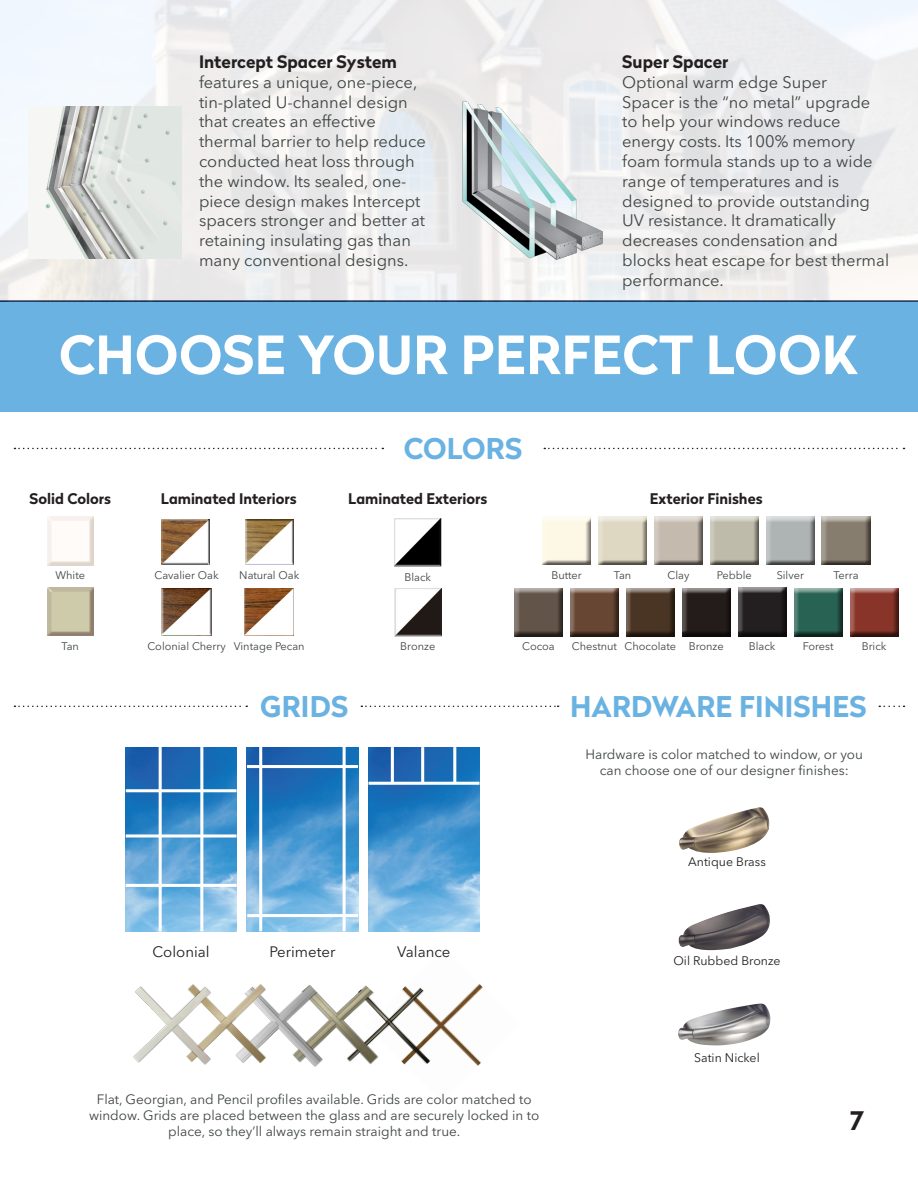
<style>
.page{position:relative;width:918px;height:1188px;background:#fff}
.page>*{position:absolute;margin:0;border:0;box-sizing:border-box;transform-origin:0 0}
.t1{font:700 52.5px "Radikal";letter-spacing:.005em;color:#fff}
.t2{font:700 28.5px "Radikal";letter-spacing:.005em;color:#6ab2e2}
.t3{font:700 25.5px "Radikal";color:#231f20}
.t4{font:700 17.1px "Radikal";color:#231f20}
.t5{font:16.5px/19.8px "Avenir Next W1 G";color:#3f4543}
.t6{font:15px "Avenir Next W1 G";color:#231f20}
.t7{font:700 14.7px "Radikal";color:#231f20}
.t8{font:13.5px/16.2px "Avenir Next W1 G";color:#3f4543;text-align:center}
.t9{font:12.3px "Avenir Next W1 G";color:#231f20}
.t10{font:10.95px "Avenir Next W1 G";color:#3f4543}
</style>
<div class="page">
<div style="left:0;top:302px;width:918px;height:110px;background:#6ab2e2"></div>
<svg style="left:1px;top:0;width:917px;height:300px;fill:#ededee"></svg>
<img style="left:29px;top:106px;width:152px;height:152px">
<img style="left:449px;top:92px;width:161px;height:180px">
<hr style="left:0;top:300px;width:918px;height:2px;background:#162b53">
<img style="left:468px;top:984px;width:15px;height:82px">
<img style="left:412px;top:987px;width:56px;height:77px">
<img style="left:359px;top:985px;width:53px;height:80px">
<img style="left:303px;top:985px;width:56px;height:82px">
<img style="left:250px;top:984px;width:53px;height:80px">
<img style="left:133px;top:984px;width:117px;height:81px">
<svg style="left:14px;top:706px;width:233px;height:1px"></svg>
<svg style="left:14px;top:448px;width:369px;height:1px"></svg>
<svg style="left:544px;top:448px;width:361px;height:1px"></svg>
<svg style="left:879px;top:706px;width:26px;height:1px"></svg>
<img style="left:247px;top:747px;width:111px;height:184px">
<hr style="left:259px;top:747px;width:3px;height:184px;background:#fff">
<hr style="left:343px;top:747px;width:3px;height:184px;background:#fff">
<hr style="left:247px;top:765px;width:111px;height:3px;background:#fff">
<hr style="left:247px;top:914px;width:111px;height:3px;background:#fff">
<img style="left:126px;top:747px;width:111px;height:184px">
<hr style="left:159px;top:747px;width:3px;height:184px;background:#fff">
<hr style="left:126px;top:884px;width:111px;height:3px;background:#fff">
<hr style="left:200px;top:747px;width:3px;height:184px;background:#fff">
<hr style="left:126px;top:789px;width:111px;height:3px;background:#fff">
<svg style="left:126px;top:834px;width:111px;height:4px"></svg>
<img style="left:368px;top:747px;width:111px;height:184px">
<hr style="left:391px;top:747px;width:3px;height:36px;background:#fff">
<hr style="left:453px;top:747px;width:3px;height:36px;background:#fff">
<hr style="left:369px;top:782px;width:110px;height:3px;background:#fff">
<hr style="left:421px;top:747px;width:3px;height:36px;background:#fff">
<img style="left:679px;top:807px;width:90px;height:46px">
<img style="left:678px;top:1004px;width:92px;height:41px">
<img style="left:679px;top:904px;width:91px;height:46px">
<svg style="left:361px;top:706px;width:198px;height:1px"></svg>
<img style="left:47px;top:517px;width:47px;height:48px">
<img style="left:47px;top:588px;width:46px;height:48px">
<img style="left:395px;top:588px;width:47px;height:48px">
<img style="left:394px;top:518px;width:47px;height:48px">
<img style="left:161px;top:588px;width:51px;height:48px">
<img style="left:245px;top:589px;width:49px;height:47px">
<img style="left:245px;top:519px;width:48px;height:45px">
<img style="left:208px;top:520px;width:1px;height:45px">
<img style="left:161px;top:519px;width:47px;height:46px">
<div style="left:792px;top:588px;width:51px;height:48px;background:#231f20;opacity:.75"></div>
<div style="left:847px;top:588px;width:51px;height:48px;background:#231f20;opacity:.75"></div>
<div style="left:681px;top:588px;width:51px;height:48px;background:#231f20;opacity:.75"></div>
<div style="left:736px;top:587px;width:51px;height:50px;background:#231f20;opacity:.75"></div>
<div style="left:624px;top:588px;width:51px;height:48px;background:#231f20;opacity:.75"></div>
<div style="left:512px;top:588px;width:51px;height:48px;background:#231f20;opacity:.75"></div>
<div style="left:568px;top:588px;width:51px;height:48px;background:#231f20;opacity:.75"></div>
<div style="left:596px;top:516px;width:52px;height:49px;background:#231f20;opacity:.75"></div>
<div style="left:653px;top:516px;width:51px;height:49px;background:#231f20;opacity:.75"></div>
<div style="left:541px;top:516px;width:51px;height:49px;background:#231f20;opacity:.75"></div>
<div style="left:708px;top:516px;width:51px;height:50px;background:#231f20;opacity:.75"></div>
<div style="left:820px;top:516px;width:51px;height:49px;background:#231f20;opacity:.75"></div>
<div style="left:764px;top:516px;width:51px;height:50px;background:#231f20;opacity:.75"></div>
<p class="t4" style="left:199px;top:49px;width:199px">Intercept Spacer System</p>
<p class="t5" style="left:199px;top:72px;width:228px">features a unique, one-piece, tin-plated U-channel design that creates an effective thermal barrier to help reduce conducted heat loss through the window. Its sealed, one&shy;piece design makes Intercept spacers stronger and better at retaining insulating gas than many conventional designs.</p>
<p class="t4" style="left:622px;top:49px;width:108px">Super Spacer</p>
<p class="t5" style="left:622px;top:72px;width:269px">Optional warm edge Super<br>Spacer is the “no metal” upgrade to help your windows reduce energy costs. Its 100% memory foam formula stands up to a wide range of temperatures and is designed to provide outstanding<br>UV resistance. It dramatically decreases condensation and blocks heat escape for best thermal performance.</p>
<h1 class="t1" style="left:59px;top:317px;width:801px">CHOOSE YOUR PERFECT LOOK</h1>
<p class="t2" style="left:404px;top:428px;width:120px">COLORS</p>
<p class="t7" style="left:29px;top:488px;width:83px">Solid Colors</p>
<p class="t7" style="left:161px;top:488px;width:137px">Laminated Interiors</p>
<p class="t7" style="left:650px;top:488px;width:114px">Exterior Finishes</p>
<p class="t7" style="left:348px;top:488px;width:141px">Laminated Exteriors</p>
<p class="t10" style="left:56px;top:569px;width:31px">White</p>
<p class="t10" style="left:155px;top:569px;width:66px">Cavalier Oak</p>
<p class="t10" style="left:239px;top:569px;width:62px">Natural Oak</p>
<p class="t10" style="left:404px;top:570px;width:28px">Black</p>
<p class="t10" style="left:551px;top:569px;width:32px">Butter</p>
<p class="t10" style="left:614px;top:569px;width:19px">Tan</p>
<p class="t10" style="left:668px;top:569px;width:23px">Clay</p>
<p class="t10" style="left:717px;top:569px;width:36px">Pebble</p>
<p class="t10" style="left:777px;top:569px;width:29px">Silver</p>
<p class="t10" style="left:833px;top:569px;width:27px">Terra</p>
<p class="t10" style="left:62px;top:640px;width:19px">Tan</p>
<p class="t10" style="left:148px;top:640px;width:80px">Colonial Cherry</p>
<p class="t10" style="left:234px;top:640px;width:72px">Vintage Pecan</p>
<p class="t10" style="left:400px;top:640px;width:36px">Bronze</p>
<p class="t10" style="left:522px;top:640px;width:34px">Cocoa</p>
<p class="t10" style="left:572px;top:640px;width:47px">Chestnut</p>
<p class="t10" style="left:625px;top:640px;width:53px">Chocolate</p>
<p class="t10" style="left:689px;top:640px;width:36px">Bronze</p>
<p class="t10" style="left:749px;top:640px;width:28px">Black</p>
<p class="t10" style="left:803px;top:640px;width:32px">Forest</p>
<p class="t10" style="left:862px;top:640px;width:26px">Brick</p>
<p class="t2" style="left:260px;top:686px;width:89px">GRIDS</p>
<p class="t2" style="left:570px;top:686px;width:298px">HARDWARE FINISHES</p>
<p class="t8" style="left:585px;top:746px;width:279px">Hardware is color matched to window, or you can choose one of our designer finishes:</p>
<p class="t9" style="left:688px;top:855px;width:79px">Antique Brass</p>
<p class="t6" style="left:153px;top:943px;width:58px">Colonial</p>
<p class="t6" style="left:270px;top:943px;width:67px">Perimeter</p>
<p class="t6" style="left:397px;top:943px;width:55px">Valance</p>
<p class="t9" style="left:673px;top:953px;width:109px">Oil Rubbed Bronze</p>
<p class="t9" style="left:694px;top:1050px;width:67px">Satin Nickel</p>
<p class="t8" style="left:89px;top:1091px;width:452px">Flat, Georgian, and Pencil profiles available. Grids are color matched to window. Grids are placed between the glass and are securely locked in to place, so they’ll always remain straight and true.</p>
<p class="t3" style="left:850px;top:1102px;width:15px">7</p>
</div>
